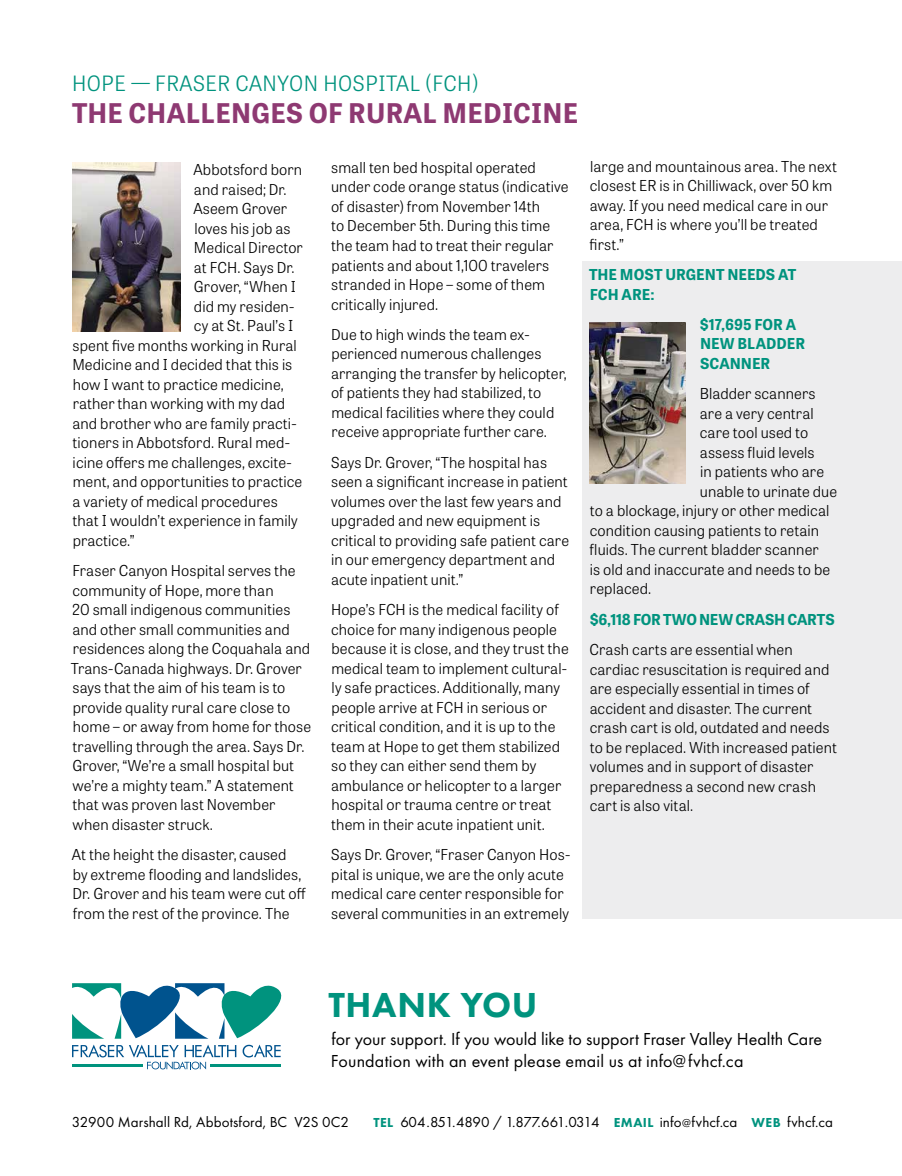
<style>
.page{position:relative;width:902px;height:1176px;background:#fff}
.page>*{position:absolute;margin:0;border:0;box-sizing:border-box;transform-origin:0 0}
.t1{font:800 36px "Futura PT";letter-spacing:.02em;color:#00937e}
.t2{font:700 27px "Tablet Gothic";letter-spacing:.01em;color:#8e3972}
.t3{font:300 21px "Tablet Gothic";letter-spacing:.025em;color:#00937e}
.t4{font:18px/21.6px "Futura PT";color:#000}
.t5{font:300 15px/19.5px "Tablet Gothic";letter-spacing:.005em;color:#000}
.t6{font:15px "Futura PT";letter-spacing:.005em;color:#000}
.t7{font:700 15px/19.5px "Tablet Gothic";color:#00937e}
.s1{font-weight:800;font-size:13.5px;color:#00937e}
.s2{font-size:12px}
</style>
<div class="page">
<div style="left:582px;top:261px;width:320px;height:657px;background:#ededee"></div>
<img style="left:72px;top:162px;width:108px;height:169px">
<img style="left:589px;top:322px;width:97px;height:161px">
<svg style="left:243px;top:1044px;width:38px;height:13px"></svg>
<svg style="left:72px;top:1044px;width:164px;height:25px"></svg>
<hr style="left:72px;top:1063px;width:71px;height:3px;background:#00937e">
<hr style="left:210px;top:1063px;width:71px;height:3px;background:#00937e">
<svg style="left:72px;top:983px;width:209px;height:55px"></svg>
<h3 class="t3" style="left:72px;top:69px;width:408px">HOPE — FRASER CANYON HOSPITAL (FCH)</h3>
<h2 class="t2" style="left:72px;top:94px;width:508px">THE CHALLENGES OF RURAL MEDICINE</h2>
<p class="t5" style="left:193px;top:159px;width:110px">Abbotsford born</p>
<p class="t5" style="left:194px;top:179px;width:94px">and raised; Dr.</p>
<p class="t5" style="left:193px;top:198px;width:95px">Aseem Grover</p>
<p class="t5" style="left:194px;top:218px;width:98px">loves his job as</p>
<p class="t5" style="left:194px;top:237px;width:110px">Medical Director</p>
<p class="t5" style="left:194px;top:257px;width:102px">at FCH. Says Dr.</p>
<p class="t5" style="left:194px;top:276px;width:104px">Grover, “When I</p>
<p class="t5" style="left:194px;top:296px;width:102px">did my residen-</p>
<p class="t5" style="left:194px;top:315px;width:101px">cy at St. Paul’s I</p>
<p class="t5" style="left:73px;top:335px;width:226px">spent five months working in Rural</p>
<p class="t5" style="left:72px;top:354px;width:221px">Medicine and I decided that this is</p>
<p class="t5" style="left:73px;top:374px;width:212px">how I want to practice medicine,</p>
<p class="t5" style="left:73px;top:393px;width:214px">rather than working with my dad</p>
<p class="t5" style="left:72px;top:413px;width:226px">and brother who are family practi-</p>
<p class="t5" style="left:73px;top:432px;width:219px">tioners in Abbotsford. Rural med-</p>
<p class="t5" style="left:73px;top:452px;width:221px">icine offers me challenges, excite-</p>
<p class="t5" style="left:73px;top:471px;width:231px">ment, and opportunities to practice</p>
<p class="t5" style="left:72px;top:491px;width:207px">a variety of medical procedures</p>
<p class="t5" style="left:73px;top:510px;width:227px">that I wouldn’t experience in family</p>
<p class="t5" style="left:73px;top:530px;width:64px">practice.”</p>
<p class="t5" style="left:71px;top:560px;width:242px">Fraser Canyon Hospital serves the community of Hope, more than<br>20 small indigenous communities and other small communities and residences along the Coquahala and<br>Trans-Canada highways. Dr. Grover says that the aim of his team is to provide quality rural care close to home – or away from home for those travelling through the area. Says Dr.<br>Grover, “We’re a small hospital but we’re a mighty team.” A statement that was proven last November when disaster struck.</p>
<p class="t5" style="left:72px;top:844px;width:235px">At the height the disaster, caused<br>by extreme flooding and landslides, Dr. Grover and his team were cut off from the rest of the province. The</p>
<p class="t5" style="left:331px;top:157px;width:239px">small ten bed hospital operated under code orange status (indicative of disaster) from November 14th<br>to December 5th. During this time the team had to treat their regular patients and about 1,100 travelers stranded in Hope – some of them critically injured.</p>
<p class="t5" style="left:331px;top:324px;width:237px">Due to high winds the team ex&shy;perienced numerous challenges arranging the transfer by helicopter, of patients they had stabilized, to medical facilities where they could receive appropriate further care.</p>
<p class="t5" style="left:331px;top:452px;width:240px">Says Dr. Grover, “The hospital has seen a significant increase in patient volumes over the last few years and upgraded and new equipment is critical to providing safe patient care in our emergency department and acute inpatient unit.”</p>
<p class="t5" style="left:331px;top:599px;width:239px">Hope’s FCH is the medical facility of choice for many indigenous people because it is close, and they trust the medical team to implement cultural&shy;ly safe practices. Additionally, many people arrive at FCH in serious or critical condition, and it is up to the team at Hope to get them stabilized so they can either send them by ambulance or helicopter to a larger hospital or trauma centre or treat them in their acute inpatient unit.</p>
<p class="t5" style="left:331px;top:844px;width:241px">Says Dr. Grover, “Fraser Canyon Hos&shy;pital is unique, we are the only acute medical care center responsible for several communities in an extremely</p>
<p class="t5" style="left:590px;top:156px;width:249px">large and mountainous area. The next closest ER is in Chilliwack, over 50 km away. If you need medical care in our area, FCH is where you’ll be treated first.”</p>
<p class="t7" style="left:589px;top:264px;width:209px">THE MOST URGENT NEEDS AT<br>FCH ARE:</p>
<p class="t7" style="left:700px;top:314px;width:107px">$17,695 FOR A<br>NEW BLADDER<br>SCANNER</p>
<p class="t5" style="left:700px;top:383px;width:117px">Bladder scanners</p>
<p class="t5" style="left:700px;top:403px;width:115px">are a very central</p>
<p class="t5" style="left:700px;top:422px;width:110px">care tool used to</p>
<p class="t5" style="left:700px;top:442px;width:116px">assess fluid levels</p>
<p class="t5" style="left:700px;top:461px;width:126px">in patients who are</p>
<p class="t5" style="left:700px;top:481px;width:139px">unable to urinate due</p>
<p class="t5" style="left:590px;top:500px;width:241px">to a blockage, injury or other medical</p>
<p class="t5" style="left:590px;top:520px;width:231px">condition causing patients to retain</p>
<p class="t5" style="left:590px;top:539px;width:231px">fluids. The current bladder scanner</p>
<p class="t5" style="left:590px;top:559px;width:242px">is old and inaccurate and needs to be</p>
<p class="t5" style="left:590px;top:578px;width:63px">replaced.</p>
<p class="t7" style="left:590px;top:608px;width:246px">$6,118 FOR TWO NEW CRASH CARTS</p>
<p class="t5" style="left:590px;top:639px;width:249px">Crash carts are essential when cardiac resuscitation is required and are especially essential in times of accident and disaster. The current crash cart is old, outdated and needs to be replaced. With increased patient volumes and in support of disaster preparedness a second new crash cart is also vital.</p>
<h1 class="t1" style="left:328px;top:981px;width:210px">THANK YOU</h1>
<p class="t4" style="left:331px;top:1027px;width:493px">for your support. If you would like to support Fraser Valley Health Care<br>Foundation with an event please email us at info@fvhcf.ca</p>
<p class="t6" style="left:72px;top:1112px;width:279px">32900 Marshall Rd, Abbotsford, BC V2S 0C2</p>
<p class="t6" style="left:373px;top:1112px;width:461px"><span class="s1">TEL</span> 604.851.4890 / 1.877.661.0314 <span class="s1">EMAIL</span> info<span class="s2">@</span>fvhcf.ca <span class="s1">WEB</span> fvhcf.ca</p>
</div>
